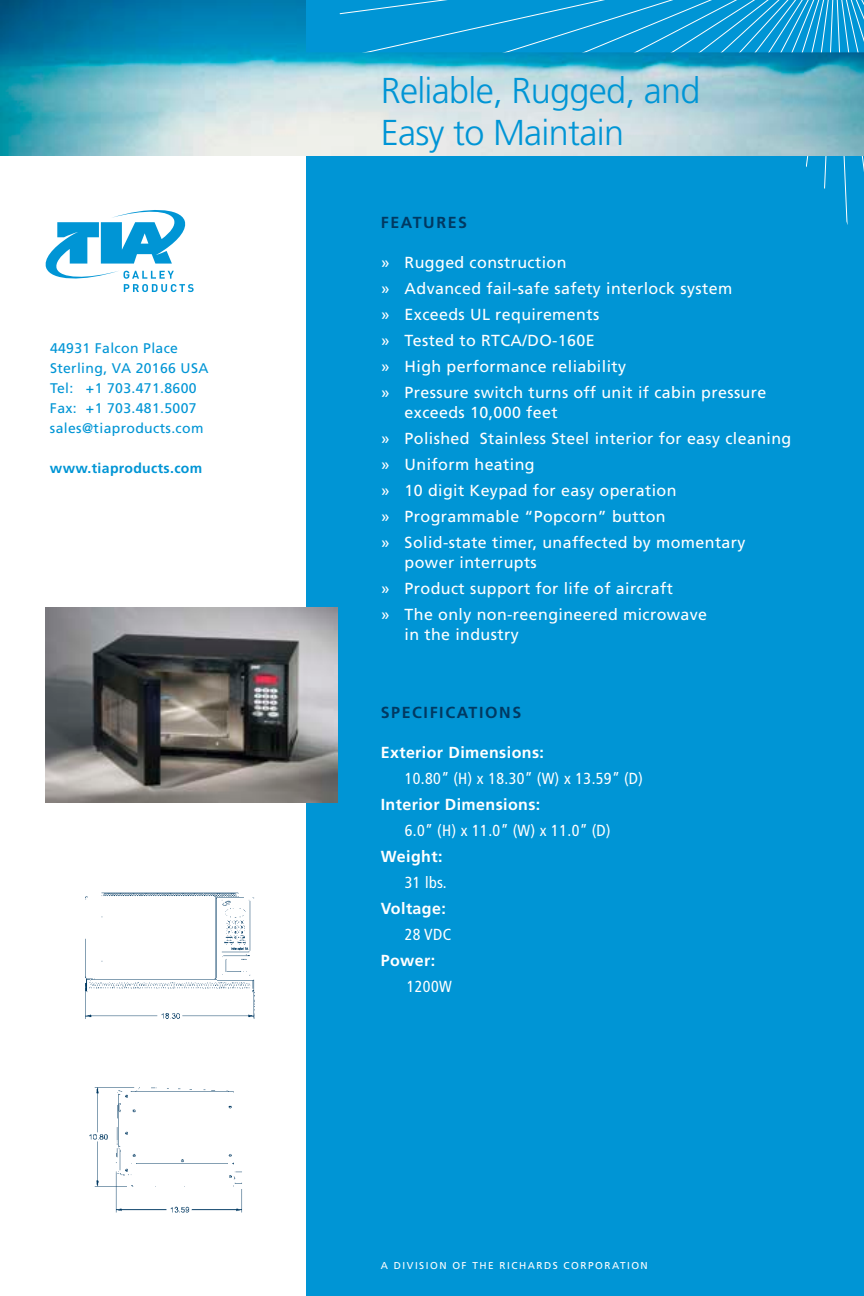
<style>
.page{position:relative;width:864px;height:1296px;background:#fff}
.page>*{position:absolute;margin:0;border:0;box-sizing:border-box;transform-origin:0 0}
.t1{font:300 36px/42px "Frutiger";letter-spacing:-.02em;color:#0095d5}
.t2{font:16px/26px "Frutiger";letter-spacing:.025em;color:#fff}
.t3{font:condensed 16px "Frutiger";letter-spacing:.025em;color:#fff}
.t4{font:700 16px "Frutiger";letter-spacing:.025em;color:#fff}
.t5{font:700 16px "Frutiger";letter-spacing:.1em;color:#003962}
.t6{font:14px/20px "Frutiger";letter-spacing:.025em;color:#0095d5}
.t7{font:700 14px "Frutiger";letter-spacing:.025em;color:#0095d5}
.t8{font:10px "Frutiger";letter-spacing:.15em;color:#fff}
</style>
<div class="page">
<div style="left:306px;top:0;width:558px;height:1296px;background:#0095d5"></div>
<img style="left:0;top:0;width:864px;height:156px">
<img style="left:46px;top:608px;width:292px;height:194px">
<svg style="left:45px;top:210px;width:149px;height:82px"></svg>
<img style="left:45px;top:802px;width:261px;height:411px">
<p class="t6" style="left:50px;top:338px;width:160px">44931 Falcon Place<br>Sterling, VA 20166 USA<br>Tel: +1 703.471.8600<br>Fax: +1 703.481.5007 sales@tiaproducts.com</p>
<p class="t7" style="left:50px;top:460px;width:154px">www.tiaproducts.com</p>
<h1 class="t1" style="left:381px;top:70px;width:321px">Reliable, Rugged, and<br>Easy to Maintain</h1>
<p class="t5" style="left:381px;top:213px;width:88px">FEATURES</p>
<p class="t2" style="left:381px;top:250px;width:387px">» Rugged construction<br>» Advanced fail-safe safety interlock system<br>» Exceeds UL requirements<br>» Tested to RTCA/DO-160E<br>» High performance reliability<br>» Pressure switch turns off unit if cabin pressure</p>
<p class="t2" style="left:381px;top:400px;width:412px;text-indent:24px">exceeds 10,000 feet<br>» Polished Stainless Steel interior for easy cleaning » Uniform heating<br>» 10 digit Keypad for easy operation<br>» Programmable “Popcorn” button<br>» Solid-state timer, unaffected by momentary</p>
<p class="t2" style="left:381px;top:550px;width:328px;text-indent:24px">power interrupts<br>» Product support for life of aircraft<br>» The only non-reengineered microwave</p>
<p class="t2" style="left:405px;top:622px;width:116px">in the industry</p>
<p class="t5" style="left:381px;top:703px;width:142px">SPECIFICATIONS</p>
<p class="t4" style="left:381px;top:743px;width:165px">Exterior Dimensions:</p>
<p class="t3" style="left:405px;top:770px;width:240px">10.80” (H) x 18.30” (W) x 13.59” (D)</p>
<p class="t4" style="left:381px;top:795px;width:161px">Interior Dimensions:</p>
<p class="t3" style="left:405px;top:822px;width:207px">6.0” (H) x 11.0” (W) x 11.0” (D)</p>
<p class="t4" style="left:381px;top:847px;width:63px">Weight:</p>
<p class="t3" style="left:405px;top:874px;width:44px">31 lbs.</p>
<p class="t4" style="left:381px;top:899px;width:67px">Voltage:</p>
<p class="t3" style="left:405px;top:926px;width:48px">28 VDC</p>
<p class="t4" style="left:381px;top:951px;width:56px">Power:</p>
<p class="t3" style="left:407px;top:978px;width:47px">1200W</p>
<p class="t8" style="left:381px;top:1260px;width:269px">A DIVISION OF THE RICHARDS CORPORATION</p>
</div>
